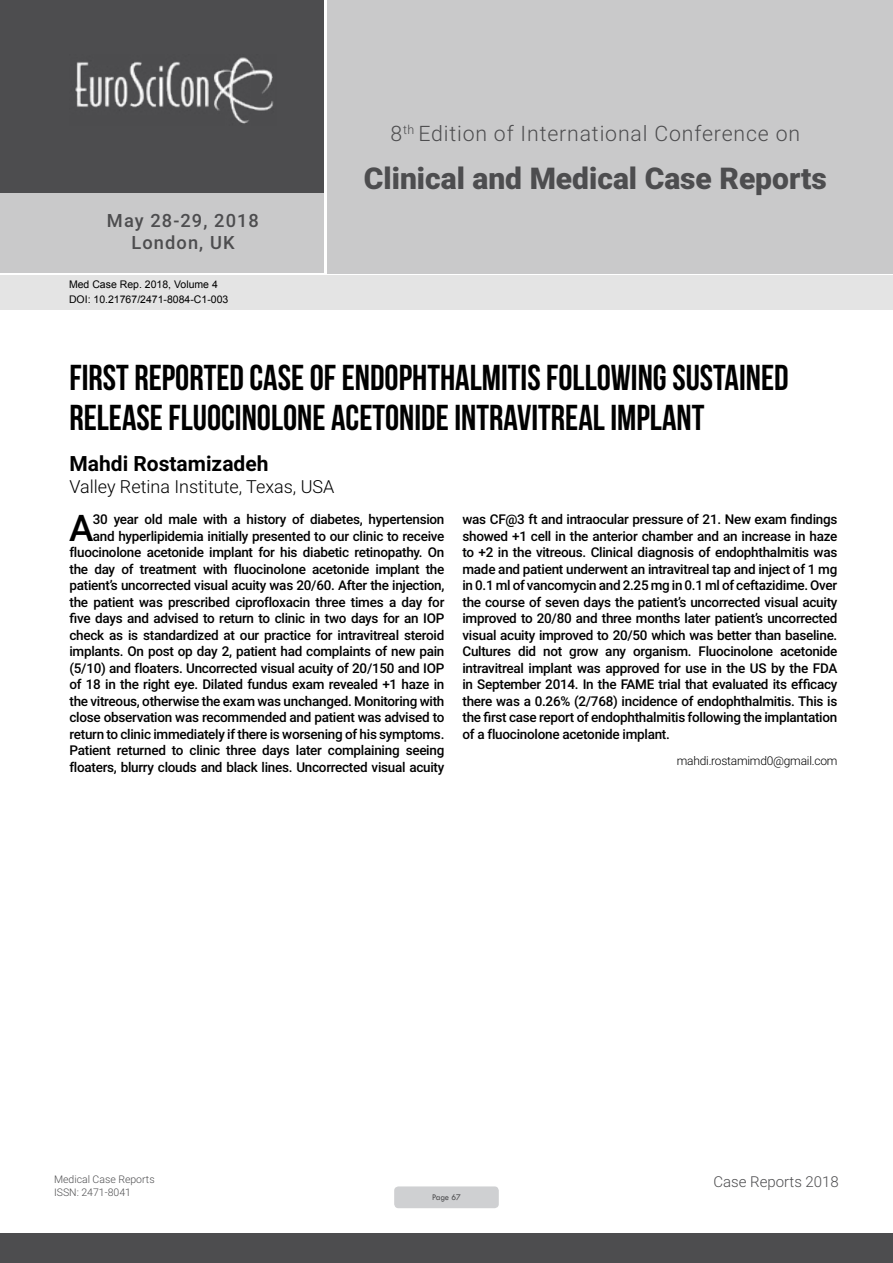
<style>
.page{position:relative;width:893px;height:1263px;background:#fff}
.page>*{position:absolute;margin:0;border:0;box-sizing:border-box;transform-origin:0 0}
.t1{font:500 36.75px "Roboto";color:#000}
.t2{font:36px/39.6px "Bebas Neue";color:#000}
.t3{font:900 30px "Roboto";color:#4d4d4f}
.t4{font:300 21.3px "Roboto";letter-spacing:.04em;color:#4d4d4f}
.t5{font:700 21px "Roboto";color:#000}
.t6{font:500 18.3px/21.9px "Roboto";letter-spacing:.06em;color:#4d4d4f;text-align:center}
.t7{font:300 18px "Roboto";color:#000}
.t8{font:300 15px "Roboto";color:#4d4d4f}
.t9{font:500 13.5px/16.5px "Roboto";letter-spacing:-.02em;color:#000;text-align:right}
.t10{font:300 12px "Roboto";letter-spacing:-.02em;color:#000}
.t11{font:10.5px/14.4px "Arial";color:#000}
.t12{font:300 10.5px "Roboto";color:#4d4d4f}
.t13{font:9px "Tw Cen";letter-spacing:-.02em;color:#4d4d4f;scale:.95 1}
</style>
<div class="page">
<div style="left:0;top:0;width:323px;height:193px;background:#4d4d4f"></div>
<div style="left:1px;top:193px;width:323px;height:80px;background:#c9c9ca"></div>
<div style="left:327px;top:0;width:566px;height:273px;background:#c9c9ca"></div>
<img style="left:75px;top:57px;width:199px;height:67px">
<div style="left:0;top:1233px;width:893px;height:30px;background:#4d4d4f"></div>
<div style="left:1px;top:275px;width:892px;height:35px;background:#e4e4e4"></div>
<div style="left:394px;top:1186px;width:105px;height:22px;background:#cfd0d2;border-radius:4px"></div>
<h3 class="t6" style="left:107px;top:209px;width:154px">May 28-29, 2018<br>London, UK</h3>
<p class="t11" style="left:69px;top:278px;width:161px">Med Case Rep. 2018, Volume 4<br>DOI: 10.21767/2471-8084-C1-003</p>
<h3 class="t4" style="left:390px;top:119px;width:411px">8<sup>th</sup> Edition of International Conference on</h3>
<h3 class="t3" style="left:364px;top:157px;width:464px">Clinical and Medical Case Reports</h3>
<h2 class="t2" style="left:69px;top:358px;width:721px">FIRST REPORTED CASE OF ENDOPHTHALMITIS FOLLOWING SUSTAINED<br>RELEASE FLUOCINOLONE ACETONIDE INTRAVITREAL IMPLANT</h2>
<h3 class="t5" style="left:69px;top:449px;width:201px">Mahdi Rostamizadeh</h3>
<h3 class="t7" style="left:69px;top:474px;width:267px">Valley Retina Institute, Texas, USA</h3>
<p class="t9" style="left:69px;top:511px;width:376px">30 year old male with a history of diabetes, hypertension and hyperlipidemia initially presented to our clinic to receive fluocinolone acetonide implant for his diabetic retinopathy. On the day of treatment with fluocinolone acetonide implant the patient’s uncorrected visual acuity was 20/60. After the injection, the patient was prescribed ciprofloxacin three times a day for five days and advised to return to clinic in two days for an IOP check as is standardized at our practice for intravitreal steroid implants. On post op day 2, patient had complaints of new pain (5/10) and floaters. Uncorrected visual acuity of 20/150 and IOP of 18 in the right eye. Dilated fundus exam revealed +1 haze in the vitreous, otherwise the exam was unchanged. Monitoring with close observation was recommended and patient was advised to return to clinic immediately if there is worsening of his symptoms.<br>Patient returned to clinic three days later complaining seeing floaters, blurry clouds and black lines. Uncorrected visual acuity</p>
<p class="t9" style="left:462px;top:511px;width:376px;text-align:justify">was CF@3 ft and intraocular pressure of 21. New exam findings showed +1 cell in the anterior chamber and an increase in haze to +2 in the vitreous. Clinical diagnosis of endophthalmitis was made and patient underwent an intravitreal tap and inject of 1 mg in 0.1 ml of vancomycin and 2.25 mg in 0.1 ml of ceftazidime. Over the course of seven days the patient’s uncorrected visual acuity improved to 20/80 and three months later patient’s uncorrected visual acuity improved to 20/50 which was better than baseline.<br>Cultures did not grow any organism. Fluocinolone acetonide intravitreal implant was approved for use in the US by the FDA in September 2014. In the FAME trial that evaluated its efficacy there was a 0.26% (2/768) incidence of endophthalmitis. This is the first case report of endophthalmitis following the implantation of a fluocinolone acetonide implant.</p>
<h1 class="t1" style="left:69px;top:502px;width:26px">A</h1>
<p class="t10" style="left:677px;top:752px;width:162px">mahdi.rostamimd0@gmail.com</p>
<p class="t12" style="left:54px;top:1172px;width:102px">Medical Case Reports</p>
<p class="t8" style="left:713px;top:1171px;width:127px">Case Reports 2018</p>
<p class="t12" style="left:54px;top:1185px;width:78px">ISSN: 2471-8041</p>
<p class="t13" style="left:432px;top:1192px;width:32px">Page 67</p>
</div>
